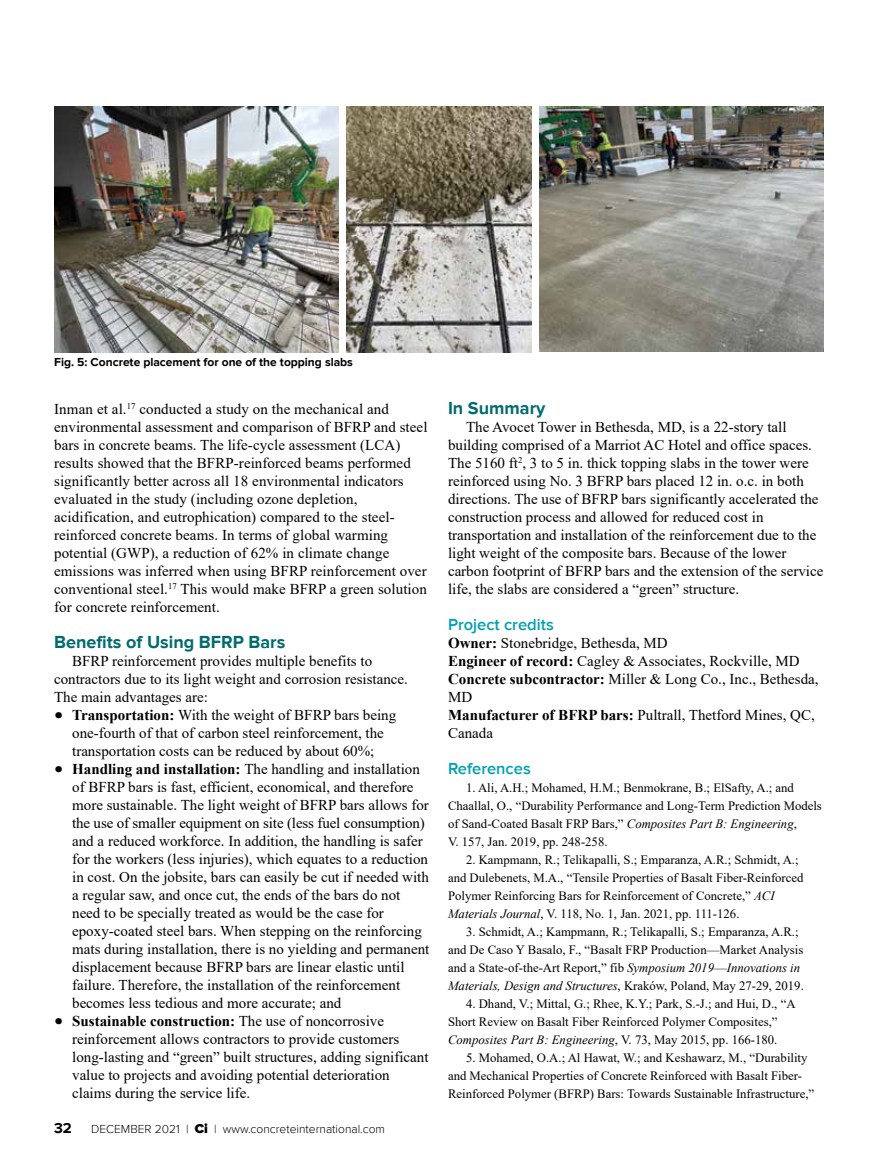
<style>
.page{position:relative;width:878px;height:1175px;background:#fff}
.page>*{position:absolute;margin:0;border:0;box-sizing:border-box;transform-origin:0 0}
.t1{font:700 18px "Proxima Nova";color:#006b6e}
.t2{font:600 16.5px "Proxima Nova";color:#00a0af}
.t3{font:15px/18px "Times New Roman";color:#000}
.t4{font:700 15px "Proxima Nova";color:#000}
.t5{font:12.75px/18px "Times New Roman";color:#000}
.t6{font:700 12px "Proxima Nova";color:#000}
.t7{font:300 12px "Proxima Nova";color:#000}
.s1{font-family:"Adobe Caslon Pro";font-size:27px}
.s2{font-weight:700}
.s3{font-weight:900;font-size:13.5px}
.s4{font-style:italic}
</style>
<div class="page">
<img style="left:54px;top:107px;width:284px;height:245px">
<img style="left:347px;top:107px;width:184px;height:245px">
<img style="left:539px;top:107px;width:284px;height:244px">
<p class="t6" style="left:54px;top:355px;width:300px">Fig. 5: Concrete placement for one of the topping slabs</p>
<p class="t3" style="left:54px;top:399px;width:375px">Inman et al.<sup>17</sup> conducted a study on the mechanical and environmental assessment and comparison of BFRP and steel bars in concrete beams. The life-cycle assessment (LCA) results showed that the BFRP-reinforced beams performed significantly better across all 18 environmental indicators evaluated in the study (including ozone depletion, acidification, and eutrophication) compared to the steel&shy;reinforced concrete beams. In terms of global warming potential (GWP), a reduction of 62% in climate change emissions was inferred when using BFRP reinforcement over conventional steel.<sup>17</sup> This would make BFRP a green solution for concrete reinforcement.</p>
<p class="t1" style="left:54px;top:632px;width:233px">Benefits of Using BFRP Bars</p>
<p class="t3" style="left:54px;top:651px;width:355px;text-indent:18px">BFRP reinforcement provides multiple benefits to contractors due to its light weight and corrosion resistance.<br>The main advantages are:</p>
<p class="t3" style="left:54px;top:705px;width:343px;text-align:center"><span class="s1">•</span> <span class="s2">Transportation:</span> With the weight of BFRP bars being one-fourth of that of carbon steel reinforcement, the transportation costs can be reduced by about 60%;</p>
<p class="t3" style="left:72px;top:759px;width:359px;text-indent:-18px"><span class="s1">•</span> <span class="s2">Handling and installation:</span> The handling and installation of BFRP bars is fast, efficient, economical, and therefore more sustainable. The light weight of BFRP bars allows for the use of smaller equipment on site (less fuel consumption) and a reduced workforce. In addition, the handling is safer for the workers (less injuries), which equates to a reduction in cost. On the jobsite, bars can easily be cut if needed with a regular saw, and once cut, the ends of the bars do not need to be specially treated as would be the case for epoxy-coated steel bars. When stepping on the reinforcing mats during installation, there is no yielding and permanent displacement because BFRP bars are linear elastic until failure. Therefore, the installation of the reinforcement becomes less tedious and more accurate; and</p>
<p class="t3" style="left:72px;top:1011px;width:358px;text-indent:-18px"><span class="s1">•</span> <span class="s2">Sustainable construction:</span> The use of noncorrosive reinforcement allows contractors to provide customers long-lasting and “green” built structures, adding significant value to projects and avoiding potential deterioration claims during the service life.</p>
<p class="t4" style="left:54px;top:1119px;width:19px">32</p>
<p class="t7" style="left:91px;top:1121px;width:295px">DECEMBER 2021 | <span class="s3">Ci</span> | www.concreteinternational.com</p>
<p class="t1" style="left:448px;top:398px;width:99px">In Summary</p>
<p class="t3" style="left:448px;top:417px;width:377px;text-indent:18px">The Avocet Tower in Bethesda, MD, is a 22-story tall building comprised of a Marriot AC Hotel and office spaces.<br>The 5160 ft<sup>2</sup>, 3 to 5 in. thick topping slabs in the tower were reinforced using No. 3 BFRP bars placed 12 in. o.c. in both directions. The use of BFRP bars significantly accelerated the construction process and allowed for reduced cost in transportation and installation of the reinforcement due to the light weight of the composite bars. Because of the lower carbon footprint of BFRP bars and the extension of the service life, the slabs are considered a “green” structure.</p>
<p class="t2" style="left:448px;top:615px;width:107px">Project credits</p>
<p class="t3" style="left:448px;top:633px;width:372px"><span class="s2">Owner:</span> Stonebridge, Bethesda, MD<br><span class="s2">Engineer of record:</span> Cagley &amp; Associates, Rockville, MD <span class="s2">Concrete subcontractor:</span> Miller &amp; Long Co., Inc., Bethesda, MD<br><span class="s2">Manufacturer of BFRP bars:</span> Pultrall, Thetford Mines, QC, Canada</p>
<p class="t2" style="left:448px;top:759px;width:84px">References</p>
<p class="t5" style="left:448px;top:778px;width:375px;text-indent:18px">1. Ali, A.H.; Mohamed, H.M.; Benmokrane, B.; ElSafty, A.; and Chaallal, O., “Durability Performance and Long-Term Prediction Models of Sand-Coated Basalt FRP Bars,” <span class="s4">Composites Part B: Engineering</span>,<br>V. 157, Jan. 2019, pp. 248-258.</p>
<p class="t5" style="left:448px;top:850px;width:357px;text-indent:18px">2. Kampmann, R.; Telikapalli, S.; Emparanza, A.R.; Schmidt, A.; and Dulebenets, M.A., “Tensile Properties of Basalt Fiber-Reinforced Polymer Reinforcing Bars for Reinforcement of Concrete,” <span class="s4">ACI Materials Journal</span>, V. 118, No. 1, Jan. 2021, pp. 111-126.</p>
<p class="t5" style="left:448px;top:922px;width:357px;text-indent:18px">3. Schmidt, A.; Kampmann, R.; Telikapalli, S.; Emparanza, A.R.; and De Caso Y Basalo, F., “Basalt FRP Production—Market Analysis and a State-of-the-Art Report,” fib <span class="s4">Symposium 2019</span>—<span class="s4">Innovations in Materials, Design and Structures</span>, Kraków, Poland, May 27-29, 2019.</p>
<p class="t5" style="left:448px;top:994px;width:349px;text-indent:18px">4. Dhand, V.; Mittal, G.; Rhee, K.Y.; Park, S.-J.; and Hui, D., “A<br>Short Review on Basalt Fiber Reinforced Polymer Composites,”<br><span class="s4">Composites Part B: Engineering</span>, V. 73, May 2015, pp. 166-180.</p>
<p class="t5" style="left:448px;top:1048px;width:368px;text-indent:18px">5. Mohamed, O.A.; Al Hawat, W.; and Keshawarz, M., “Durability and Mechanical Properties of Concrete Reinforced with Basalt Fiber-<br>Reinforced Polymer (BFRP) Bars: Towards Sustainable Infrastructure,”</p>
</div>
